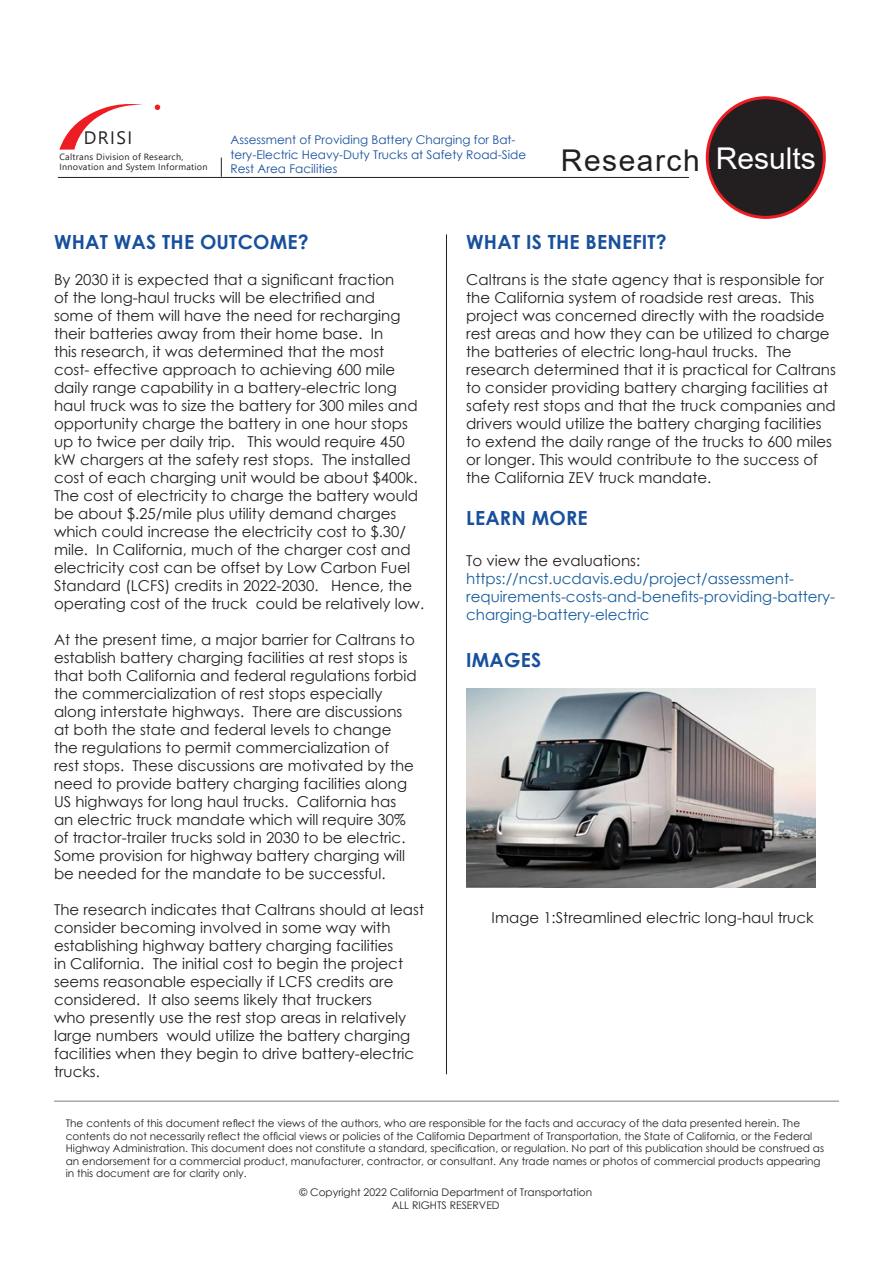
<style>
.page{position:relative;width:893px;height:1263px;background:#fff}
.page>*{position:absolute;margin:0;border:0;box-sizing:border-box;transform-origin:0 0}
.t1{font:30px "Arial";letter-spacing:.05em;color:#231f20}
.t2{font:30px "Arial";color:#fff}
.Heading_level_1_for{font:700 19.5px "Century Gothic";letter-spacing:.01em;color:#18509d}
.t3{font:18px "Segoe UI";letter-spacing:.08em;color:#231f20}
.Body_Copy{font:15px/18px "Century Gothic";color:#231f20}
.Heading_level_1_for-2{font:15px/18px "Century Gothic";color:#231f20}
.Heading_level_1_for-3{font:15px/18px "Century Gothic";color:#175d9e}
.t4{font:12px/14.4px "Century Gothic";color:#18509d}
.t5{font:10.5px/12.6px "Century Gothic";color:#231f20}
.t6{font:9px/10.8px "Segoe UI";letter-spacing:.03em;color:#231f20}
</style>
<div class="page">
<hr style="left:58px;top:177px;width:631px;height:1px;background:#231f20">
<svg style="left:221px;top:158px;width:1px;height:19px"></svg>
<hr style="left:446px;top:234px;width:1px;height:840px;background:#231f20">
<hr style="left:54px;top:1100px;width:785px;height:2px;background:#a8a9ad">
<svg style="left:59px;top:104px;width:84px;height:46px"></svg>
<svg style="left:155px;top:105px;width:5px;height:5px"></svg>
<div style="left:707px;top:98px;width:117px;height:119px;background:#231f20;border-radius:50%"></div>
<div style="left:706px;top:96px;width:120px;height:123px;border:3px solid #ee1d23;border-radius:50%"></div>
<img style="left:467px;top:688px;width:348px;height:199px">
<p class="t3" style="left:84px;top:120px;width:50px">DRISI</p>
<p class="t6" style="left:59px;top:150px;width:150px">Caltrans Division of Research,<br>Innovation and System Information</p>
<h1 class="t2" style="left:716px;top:138px;width:102px">Results</h1>
<p class="t4" style="left:230px;top:132px;width:297px">Assessment of Providing Battery Charging for Bat&shy;tery-Electric Heavy-Duty Trucks at Safety Road-Side<br>Rest Area Facilities</p>
<h1 class="t1" style="left:561px;top:140px;width:140px">Research</h1>
<p class="Heading_level_1_for" style="left:54px;top:227px;width:256px">WHAT WAS THE OUTCOME?</p>
<p class="Body_Copy" style="left:54px;top:270px;width:372px">By 2030 it is expected that a significant fraction<br>of the long-haul trucks will be electrified and<br>some of them will have the need for recharging their batteries away from their home base. In<br>this research, it was determined that the most<br>cost- effective approach to achieving 600 mile daily range capability in a battery-electric long haul truck was to size the battery for 300 miles and opportunity charge the battery in one hour stops up to twice per daily trip. This would require 450 kW chargers at the safety rest stops. The installed cost of each charging unit would be about $400k.<br>The cost of electricity to charge the battery would be about $.25/mile plus utility demand charges which could increase the electricity cost to $.30/ mile. In California, much of the charger cost and electricity cost can be offset by Low Carbon Fuel Standard (LCFS) credits in 2022-2030. Hence, the operating cost of the truck could be relatively low.</p>
<p class="Body_Copy" style="left:54px;top:630px;width:364px">At the present time, a major barrier for Caltrans to establish battery charging facilities at rest stops is that both California and federal regulations forbid the commercialization of rest stops especially along interstate highways. There are discussions at both the state and federal levels to change the regulations to permit commercialization of rest stops. These discussions are motivated by the need to provide battery charging facilities along US highways for long haul trucks. California has an electric truck mandate which will require 30% of tractor-trailer trucks sold in 2030 to be electric.<br>Some provision for highway battery charging will be needed for the mandate to be successful.</p>
<p class="Body_Copy" style="left:54px;top:900px;width:372px">The research indicates that Caltrans should at least consider becoming involved in some way with establishing highway battery charging facilities<br>in California. The initial cost to begin the project seems reasonable especially if LCFS credits are considered. It also seems likely that truckers<br>who presently use the rest stop areas in relatively large numbers would utilize the battery charging facilities when they begin to drive battery-electric trucks.</p>
<p class="Heading_level_1_for" style="left:466px;top:227px;width:202px">WHAT IS THE BENEFIT?</p>
<p class="Heading_level_1_for-2" style="left:466px;top:270px;width:371px">Caltrans is the state agency that is responsible for the California system of roadside rest areas. This project was concerned directly with the roadside rest areas and how they can be utilized to charge the batteries of electric long-haul trucks. The research determined that it is practical for Caltrans to consider providing battery charging facilities at safety rest stops and that the truck companies and drivers would utilize the battery charging facilities to extend the daily range of the trucks to 600 miles or longer. This would contribute to the success of the California ZEV truck mandate.</p>
<p class="Heading_level_1_for" style="left:466px;top:503px;width:123px">LEARN MORE</p>
<p class="Heading_level_1_for-2" style="left:466px;top:551px;width:175px">To view the evaluations:</p>
<p class="Heading_level_1_for-3" style="left:466px;top:569px;width:371px">https://ncst.ucdavis.edu/project/assessment&shy;requirements-costs-and-benefits-providing-battery&shy;charging-battery-electric</p>
<p class="Heading_level_1_for" style="left:466px;top:645px;width:77px">IMAGES</p>
<p class="Body_Copy" style="left:492px;top:908px;width:323px">Image 1:Streamlined electric long-haul truck</p>
<p class="t5" style="left:66px;top:1117px;width:760px">The contents of this document reflect the views of the authors, who are responsible for the facts and accuracy of the data presented herein. The contents do not necessarily reflect the official views or policies of the California Department of Transportation, the State of California, or the Federal Highway Administration. This document does not constitute a standard, specification, or regulation. No part of this publication should be construed as an endorsement for a commercial product, manufacturer, contractor, or consultant. Any trade names or photos of commercial products appearing in this document are for clarity only.</p>
<p class="t5" style="left:299px;top:1186px;width:294px">© Copyright 2022 California Department of Transportation</p>
<p class="t5" style="left:392px;top:1199px;width:110px">ALL RIGHTS RESERVED</p>
</div>
